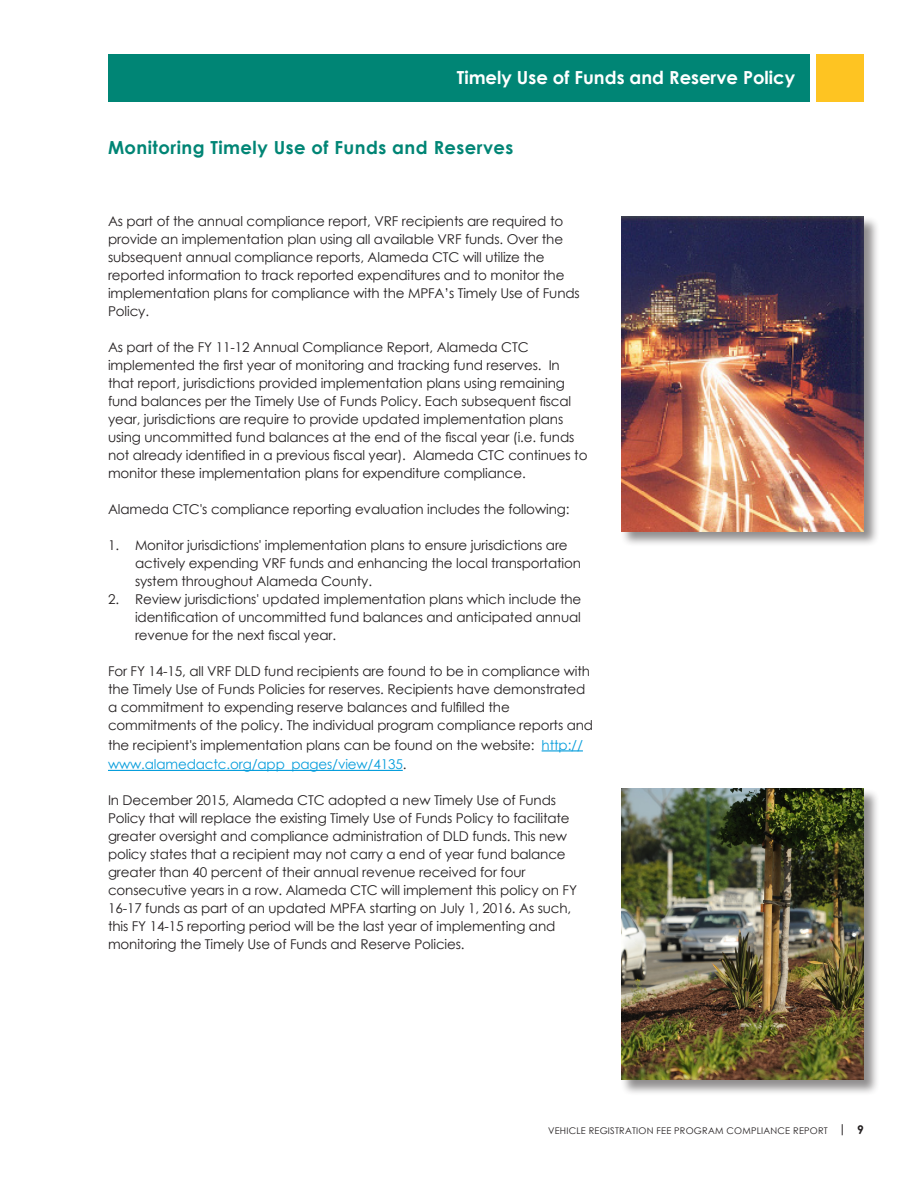
<style>
.page{position:relative;width:918px;height:1188px;background:#fff}
.page>*{position:absolute;margin:0;border:0;box-sizing:border-box;transform-origin:0 0}
.Orange_Head{font:700 18px "Century Gothic";letter-spacing:.025em;color:#008575}
.t1{font:700 18px "Century Gothic";color:#fff}
.TEXT{font:13.5px/18px "Century Gothic";letter-spacing:-.01em;color:#231f20}
.t2{font:9.15px "Century Gothic";letter-spacing:.025em;color:#231f20}
.s1{color:#069ddc}
.s2{font-weight:700;font-size:12px}
</style>
<div class="page">
<div style="left:108px;top:54px;width:702px;height:47px;background:#008575"></div>
<div style="left:817px;top:54px;width:47px;height:47px;background:#fec422"></div>
<hr style="left:542px;top:750px;width:41px;height:1px;background:#069ddc">
<hr style="left:108px;top:770px;width:295px;height:1px;background:#069ddc">
<div style="left:620px;top:216px;width:260px;height:331px;background:#231f20;opacity:.5"></div>
<img style="left:621px;top:217px;width:243px;height:314px">
<div style="left:620px;top:788px;width:260px;height:308px;background:#231f20;opacity:.5"></div>
<img style="left:621px;top:788px;width:243px;height:292px">
<p class="t1" style="left:457px;top:64px;width:340px">Timely Use of Funds and Reserve Policy</p>
<p class="Orange_Head" style="left:108px;top:134px;width:407px">Monitoring Timely Use of Funds and Reserves</p>
<p class="TEXT" style="left:108px;top:212px;width:473px">As part of the annual compliance report, VRF recipients are required to provide an implementation plan using all available VRF funds. Over the subsequent annual compliance reports, Alameda CTC will utilize the reported information to track reported expenditures and to monitor the implementation plans for compliance with the MPFA’s Timely Use of Funds Policy.</p>
<p class="TEXT" style="left:108px;top:338px;width:481px">As part of the FY 11-12 Annual Compliance Report, Alameda CTC implemented the first year of monitoring and tracking fund reserves. In that report, jurisdictions provided implementation plans using remaining fund balances per the Timely Use of Funds Policy. Each subsequent fiscal year, jurisdictions are require to provide updated implementation plans using uncommitted fund balances at the end of the fiscal year (i.e. funds not already identified in a previous fiscal year). Alameda CTC continues to monitor these implementation plans for expenditure compliance.</p>
<p class="TEXT" style="left:108px;top:500px;width:463px">Alameda CTC's compliance reporting evaluation includes the following:</p>
<p class="TEXT" style="left:135px;top:536px;width:448px;text-indent:-27px">1. Monitor jurisdictions' implementation plans to ensure jurisdictions are actively expending VRF funds and enhancing the local transportation system throughout Alameda County.</p>
<p class="TEXT" style="left:135px;top:590px;width:448px;text-align:justify;text-indent:-27px">2. Review jurisdictions' updated implementation plans which include the identification of uncommitted fund balances and anticipated annual revenue for the next fiscal year.</p>
<p class="TEXT" style="left:108px;top:662px;width:487px">For FY 14-15, all VRF DLD fund recipients are found to be in compliance with the Timely Use of Funds Policies for reserves. Recipients have demonstrated a commitment to expending reserve balances and fulfilled the commitments of the policy. The individual program compliance reports and</p>
<p class="TEXT" style="left:108px;top:735px;width:476px;line-height:19.5px">the recipient's implementation plans can be found on the website: <span class="s1">http:// www.alamedactc.org/app_pages/view/4135</span>.</p>
<p class="TEXT" style="left:108px;top:791px;width:471px">In December 2015, Alameda CTC adopted a new Timely Use of Funds Policy that will replace the existing Timely Use of Funds Policy to facilitate greater oversight and compliance administration of DLD funds. This new policy states that a recipient may not carry a end of year fund balance greater than 40 percent of their annual revenue received for four consecutive years in a row. Alameda CTC will implement this policy on FY 16-17 funds as part of an updated MPFA starting on July 1, 2016. As such, this FY 14-15 reporting period will be the last year of implementing and monitoring the Timely Use of Funds and Reserve Policies.</p>
<p class="t2" style="left:548px;top:1124px;width:317px">VEHICLE REGISTRATION FEE PROGRAM COMPLIANCE REPORT <span class="s2">| 9</span></p>
</div>
